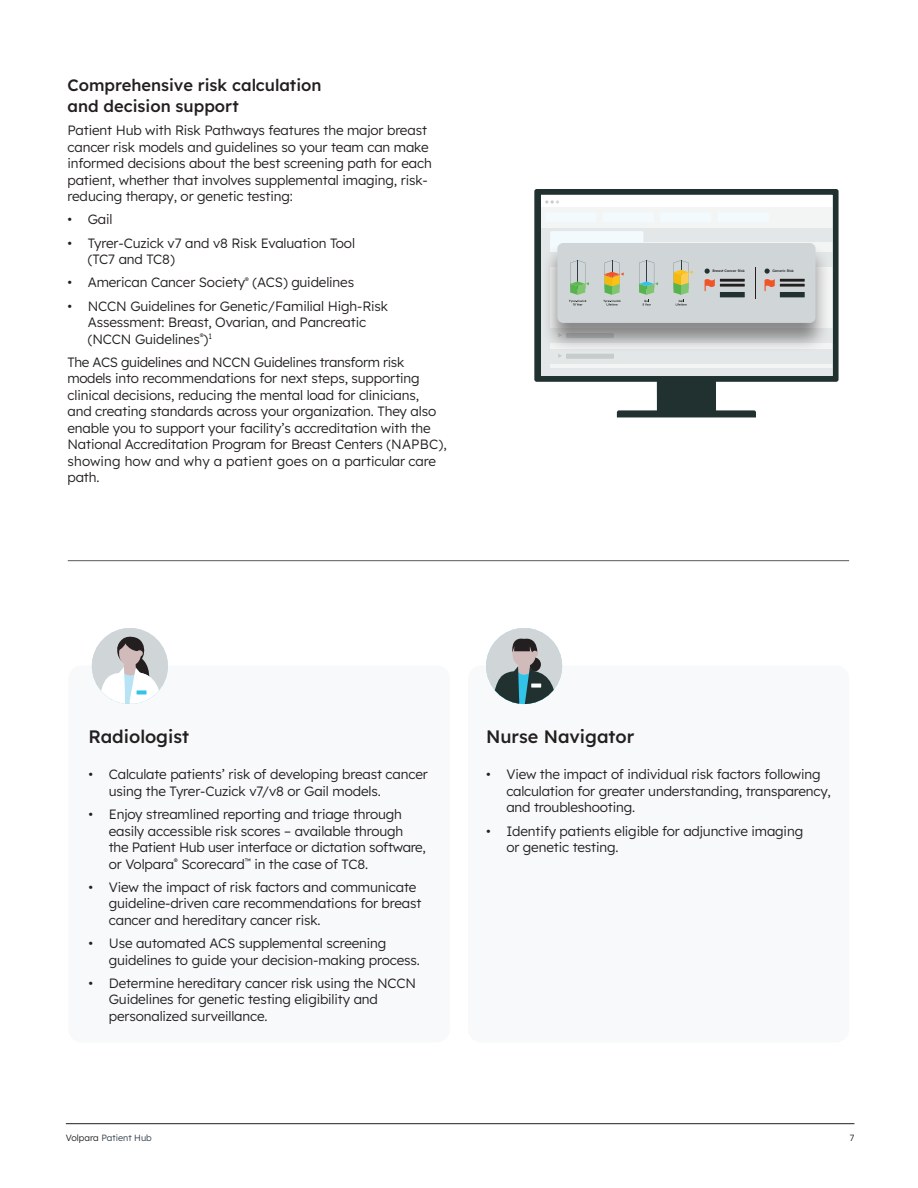
<style>
.page{position:relative;width:918px;height:1188px;background:#fff}
.page>*{position:absolute;margin:0;border:0;box-sizing:border-box;transform-origin:0 0}
.t1{font:500 18px "Lexend";color:#231f20}
.t2{font:500 16.5px/21px "Lexend";color:#231f20}
.t3{font:300 13.5px/16.5px "Lexend";letter-spacing:-.01em;color:#231f20}
.t4{font:300 9px "Lexend";color:#303d48}
.t5{font:300 9px "Lexend";color:#231f20}
.t6{font:500 3.45px "Lexend";color:#231f20}
.s1{color:#231f20}
</style>
<div class="page">
<hr style="left:66px;top:1123px;width:788px;height:1px;background:#231f20">
<hr style="left:68px;top:560px;width:781px;height:1px;background:#57585a">
<div style="left:657px;top:379px;width:59px;height:35px;background:#203130"></div>
<svg style="left:617px;top:410px;width:139px;height:7px"></svg>
<svg style="left:534px;top:189px;width:305px;height:193px;background:#2f3f3e"></svg>
<svg style="left:541px;top:195px;width:291px;height:181px"></svg>
<div style="left:542px;top:243px;width:289px;height:110px;background:#231f20;opacity:.5"></div>
<div style="left:557px;top:243px;width:259px;height:80px;background:#d0d6d7;border-radius:6px"></div>
<svg style="left:569px;top:260px;width:20px;height:46px"></svg>
<svg style="left:603px;top:260px;width:21px;height:46px"></svg>
<svg style="left:639px;top:260px;width:19px;height:46px"></svg>
<svg style="left:674px;top:260px;width:19px;height:46px"></svg>
<hr style="left:755px;top:267px;width:1px;height:32px;background:#231f20">
<hr style="left:720px;top:279px;width:25px;height:3px;background:#231f20">
<hr style="left:720px;top:284px;width:25px;height:3px;background:#231f20">
<div style="left:720px;top:292px;width:25px;height:5px;background:#203130"></div>
<svg style="left:705px;top:269px;width:10px;height:22px"></svg>
<hr style="left:780px;top:279px;width:25px;height:3px;background:#231f20">
<hr style="left:780px;top:284px;width:25px;height:3px;background:#231f20">
<div style="left:780px;top:292px;width:25px;height:5px;background:#203130"></div>
<svg style="left:765px;top:269px;width:10px;height:22px"></svg>
<div style="left:68px;top:665px;width:382px;height:377px;background:#f7f9fa;border-radius:13px"></div>
<div style="left:468px;top:665px;width:381px;height:377px;background:#f7f9fa;border-radius:13px"></div>
<div style="left:92px;top:628px;width:76px;height:76px;background:#d0d6d7;border-radius:38px"></div>
<svg style="left:96px;top:631px;width:67px;height:73px"></svg>
<svg style="left:137px;top:690px;width:10px;height:4px"></svg>
<div style="left:486px;top:628px;width:76px;height:76px;background:#d0d6d7;border-radius:50%"></div>
<svg style="left:488px;top:636px;width:69px;height:68px"></svg>
<svg style="left:531px;top:684px;width:10px;height:4px"></svg>
<p class="t2" style="left:68px;top:76px;width:256px">Comprehensive risk calculation and decision support</p>
<p class="t3" style="left:68px;top:121px;width:366px">Patient Hub with Risk Pathways features the major breast cancer risk models and guidelines so your team can make informed decisions about the best screening path for each patient, whether that involves supplemental imaging, risk&shy;reducing therapy, or genetic testing:</p>
<p class="t3" style="left:68px;top:212px;width:47px">• Gail</p>
<p class="t3" style="left:88px;top:236px;width:269px;text-indent:-20px">• Tyrer-Cuzick v7 and v8 Risk Evaluation Tool (TC7 and TC8)</p>
<p class="t3" style="left:68px;top:275px;width:288px">• American Cancer Society<sup>®</sup> (ACS) guidelines</p>
<p class="t3" style="left:88px;top:299px;width:302px;text-indent:-20px">• NCCN Guidelines for Genetic/Familial High-Risk<br>Assessment: Breast, Ovarian, and Pancreatic (NCCN Guidelines<sup>®</sup>)<sup>1</sup></p>
<p class="t3" style="left:67px;top:355px;width:381px">The ACS guidelines and NCCN Guidelines transform risk models into recommendations for next steps, supporting clinical decisions, reducing the mental load for clinicians,<br>and creating standards across your organization. They also enable you to support your facility’s accreditation with the National Accreditation Program for Breast Centers (NAPBC), showing how and why a patient goes on a particular care path.</p>
<p class="t6" style="left:712px;top:269px;width:34px">Breast Cancer Risk</p>
<p class="t6" style="left:773px;top:269px;width:23px">Generic Risk</p>
<h1 class="t1" style="left:89px;top:723px;width:102px">Radiologist</h1>
<p class="t3" style="left:109px;top:768px;width:321px;text-indent:-20px">• Calculate patients’ risk of developing breast cancer using the Tyrer-Cuzick v7/v8 or Gail models.</p>
<p class="t3" style="left:109px;top:807px;width:319px;text-indent:-20px">• Enjoy streamlined reporting and triage through easily accessible risk scores – available through the Patient Hub user interface or dictation software, or Volpara<sup>®</sup> Scorecard<sup>™</sup> in the case of TC8.</p>
<p class="t3" style="left:109px;top:880px;width:314px;text-indent:-20px">• View the impact of risk factors and communicate guideline-driven care recommendations for breast cancer and hereditary cancer risk.</p>
<p class="t3" style="left:109px;top:936px;width:313px;text-indent:-20px">• Use automated ACS supplemental screening guidelines to guide your decision-making process.</p>
<p class="t3" style="left:109px;top:976px;width:309px;text-indent:-20px">• Determine hereditary cancer risk using the NCCN<br>Guidelines for genetic testing eligibility and personalized surveillance.</p>
<h1 class="t1" style="left:486px;top:723px;width:150px">Nurse Navigator</h1>
<p class="t3" style="left:506px;top:768px;width:326px;text-indent:-20px">• View the impact of individual risk factors following calculation for greater understanding, transparency, and troubleshooting.</p>
<p class="t3" style="left:506px;top:824px;width:298px;text-indent:-20px">• Identify patients eligible for adjunctive imaging or genetic testing.</p>
<p class="t4" style="left:66px;top:1134px;width:87px"><span class="s1">Volpara</span> Patient Hub</p>
<p class="t5" style="left:850px;top:1134px;width:6px">7</p>
</div>
